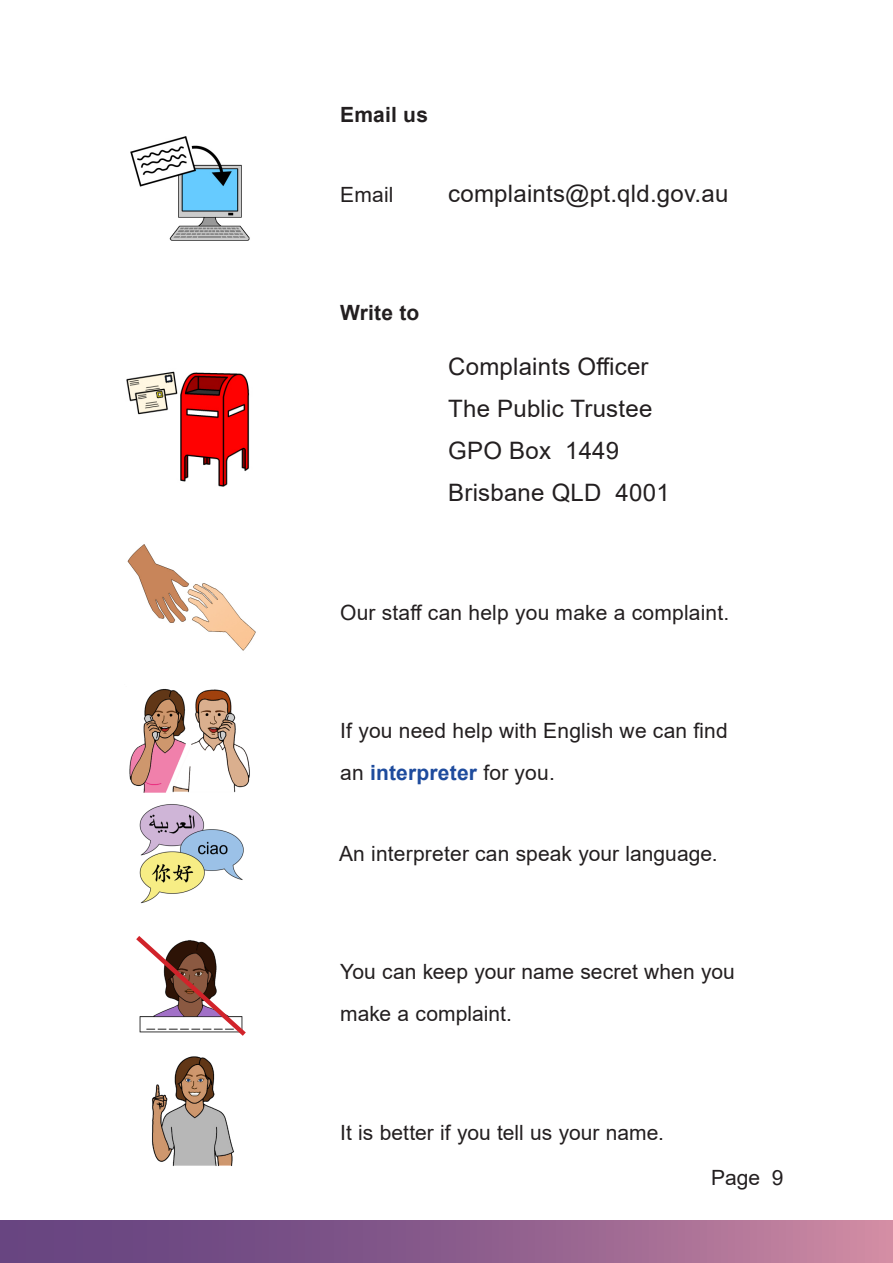
<style>
.page{position:relative;width:893px;height:1263px;background:#fff}
.page>*{position:absolute;margin:0;border:0;box-sizing:border-box;transform-origin:0 0}
.t1{font:24px/42px "Arial";letter-spacing:.01em;color:#231f20}
.t2{font:21px/42px "Arial";letter-spacing:.01em;color:#231f20}
.t3{font:700 21px "Arial";letter-spacing:.01em;color:#231f20}
.s1{font-weight:700;color:#1e4b9d}
</style>
<div class="page">
<div style="left:0;top:1220px;width:893px;height:43px;background:linear-gradient(to right,#593b7c,#c785a0)"></div>
<img style="left:131px;top:136px;width:119px;height:105px">
<img style="left:126px;top:371px;width:124px;height:116px">
<img style="left:127px;top:544px;width:129px;height:107px">
<img style="left:129px;top:689px;width:121px;height:104px">
<img style="left:139px;top:804px;width:105px;height:100px">
<img style="left:152px;top:1056px;width:82px;height:111px">
<svg style="left:136px;top:936px;width:110px;height:100px"></svg>
<h3 class="t3" style="left:340px;top:99px;width:89px">Email us</h3>
<p class="t2" style="left:340px;top:173px;width:55px">Email</p>
<p class="t1" style="left:448px;top:172px;width:282px">complaints@pt.qld.gov.au</p>
<h3 class="t3" style="left:340px;top:298px;width:81px">Write to</h3>
<p class="t1" style="left:448px;top:346px;width:223px">Complaints Officer<br>The Public Trustee<br>GPO Box 1449<br>Brisbane QLD 4001</p>
<p class="t2" style="left:340px;top:591px;width:391px">Our staff can help you make a complaint.</p>
<p class="t2" style="left:340px;top:710px;width:389px">If you need help with English we can find an <span class="s1">interpreter</span> for you.</p>
<p class="t2" style="left:339px;top:832px;width:380px">An interpreter can speak your language.</p>
<p class="t2" style="left:340px;top:951px;width:396px">You can keep your name secret when you make a complaint.</p>
<p class="t2" style="left:340px;top:1111px;width:325px">It is better if you tell us your name.</p>
<p class="t2" style="left:711px;top:1156px;width:74px">Page 9</p>
</div>
